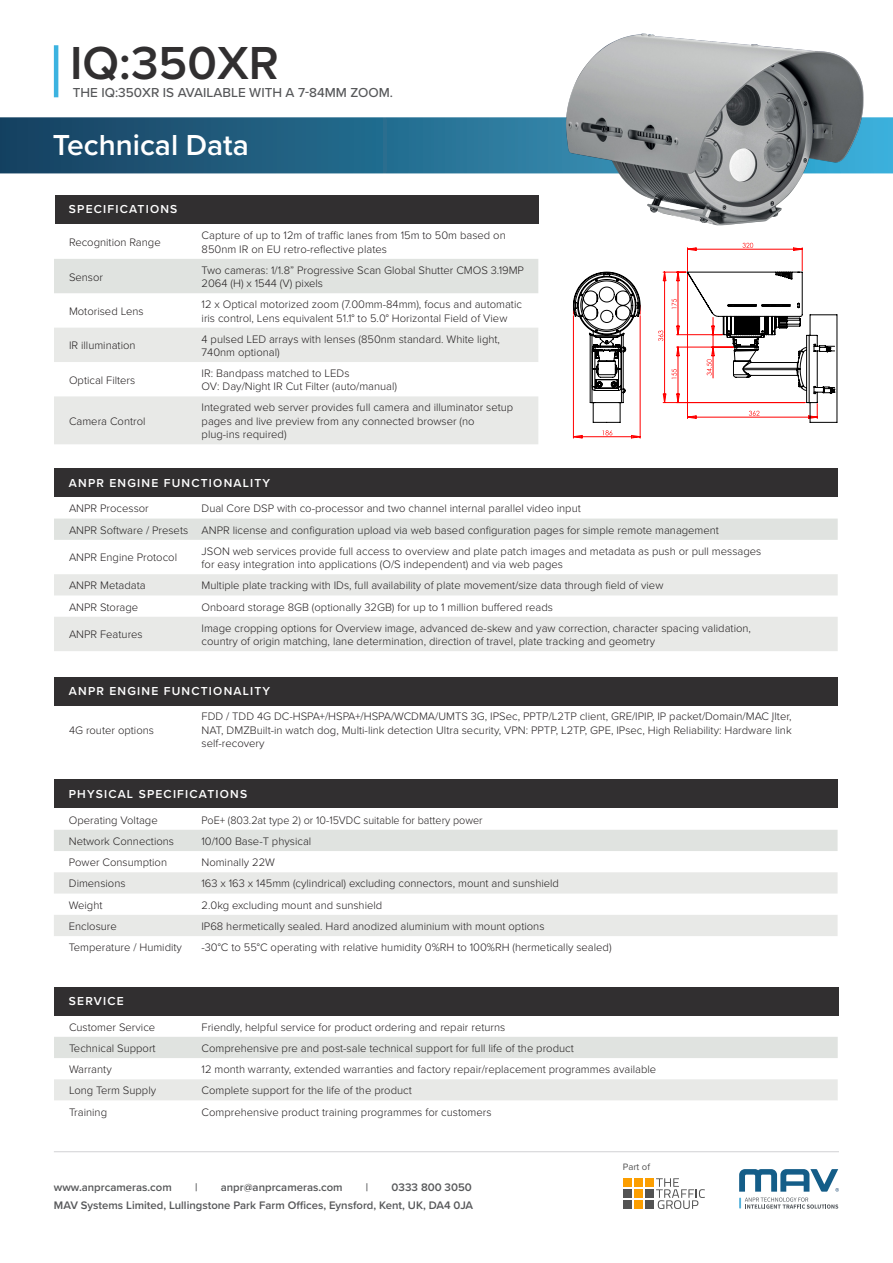
<style>
.page{position:relative;width:893px;height:1263px;background:#fff}
.page>*{position:absolute;margin:0;border:0;box-sizing:border-box;transform-origin:0 0}
.t1{font:600 48px "Proxima Nova";color:#312f30}
.t2{font:600 30px "Proxima Nova";color:#fff}
.t3{font:500 13.5px "Proxima Nova";color:#57585a}
.t4{font:600 12px "Proxima Nova";letter-spacing:.1em;color:#fff}
.t5{font:300 11.25px/13.5px "Proxima Nova";color:#231f20}
.t6{font:600 11.25px "Proxima Nova";color:#57585a}
.t7{font:300 11.25px "Proxima Nova";color:#231f20;scale:.96 1}
.t8{font:9.6px "Proxima Nova";color:#535353}
</style>
<div class="page">
<svg style="left:0;top:117px;width:893px;height:56px;background:#236586"></svg>
<hr style="left:54px;top:45px;width:4px;height:52px;background:#3cb3e0">
<div style="left:54px;top:259px;width:484px;height:34px;background:#e0e3e0"></div>
<div style="left:54px;top:328px;width:484px;height:34px;background:#e8e9e7"></div>
<div style="left:54px;top:396px;width:484px;height:48px;background:#e8e9e7"></div>
<div style="left:55px;top:195px;width:483px;height:29px;background:#312f30"></div>
<div style="left:54px;top:519px;width:784px;height:21px;background:#e0e3e0"></div>
<div style="left:54px;top:574px;width:784px;height:21px;background:#e8e9e7"></div>
<div style="left:54px;top:617px;width:784px;height:34px;background:#e8e9e7"></div>
<div style="left:55px;top:469px;width:783px;height:28px;background:#312f30"></div>
<div style="left:55px;top:677px;width:783px;height:28px;background:#312f30"></div>
<div style="left:54px;top:830px;width:784px;height:21px;background:#e0e3e0"></div>
<div style="left:54px;top:872px;width:784px;height:21px;background:#e8e9e7"></div>
<div style="left:54px;top:915px;width:784px;height:21px;background:#e8e9e7"></div>
<div style="left:55px;top:779px;width:783px;height:29px;background:#312f30"></div>
<div style="left:54px;top:1037px;width:784px;height:21px;background:#e0e3e0"></div>
<div style="left:54px;top:1079px;width:784px;height:21px;background:#e8e9e7"></div>
<div style="left:55px;top:987px;width:784px;height:28px;background:#312f30"></div>
<hr style="left:54px;top:1151px;width:785px;height:1px;background:#d1d2d4">
<svg style="left:573px;top:255px;width:264px;height:183px"></svg>
<img style="left:552px;top:33px;width:313px;height:222px">
<div style="left:623px;top:1178px;width:8px;height:9px;background:#fc9e00"></div>
<div style="left:634px;top:1178px;width:8px;height:9px;background:#fc9e00"></div>
<div style="left:645px;top:1178px;width:8px;height:9px;background:#fc9e00"></div>
<div style="left:623px;top:1189px;width:8px;height:9px;background:#535353"></div>
<div style="left:634px;top:1189px;width:8px;height:9px;background:#fc9e00"></div>
<div style="left:645px;top:1189px;width:8px;height:9px;background:#535353"></div>
<div style="left:623px;top:1200px;width:8px;height:9px;background:#535353"></div>
<div style="left:634px;top:1200px;width:8px;height:9px;background:#fc9e00"></div>
<div style="left:645px;top:1200px;width:8px;height:9px;background:#535353"></div>
<svg style="left:656px;top:1178px;width:49px;height:31px"></svg>
<svg style="left:739px;top:1197px;width:99px;height:12px"></svg>
<svg style="left:739px;top:1169px;width:100px;height:22px"></svg>
<p class="t1" style="left:70px;top:27px;width:210px">IQ:350XR</p>
<p class="t3" style="left:73px;top:83px;width:322px">THE IQ:350XR IS AVAILABLE WITH A 7-84MM ZOOM.</p>
<p class="t2" style="left:53px;top:123px;width:198px">Technical Data</p>
<p class="t4" style="left:69px;top:200px;width:110px">SPECIFICATIONS</p>
<p class="t5" style="left:69px;top:235px;width:93px">Recognition Range</p>
<p class="t5" style="left:202px;top:228px;width:306px">Capture of up to 12m of traffic lanes from 15m to 50m based on<br>850nm IR on EU retro-reflective plates</p>
<p class="t5" style="left:69px;top:269px;width:36px">Sensor</p>
<p class="t5" style="left:202px;top:263px;width:324px">Two cameras: 1/1.8” Progressive Scan Global Shutter CMOS 3.19MP<br>2064 (H) x 1544 (V) pixels</p>
<p class="t5" style="left:69px;top:304px;width:76px">Motorised Lens</p>
<p class="t5" style="left:202px;top:297px;width:322px">12 x Optical motorized zoom (7.00mm-84mm), focus and automatic iris control, Lens equivalent 51.1° to 5.0° Horizontal Field of View</p>
<p class="t5" style="left:69px;top:338px;width:68px">IR illumination</p>
<p class="t5" style="left:202px;top:331px;width:300px">4 pulsed LED arrays with lenses (850nm standard. White light,<br>740nm optional)</p>
<p class="t5" style="left:69px;top:373px;width:68px">Optical Filters</p>
<p class="t5" style="left:202px;top:366px;width:149px">IR: Bandpass matched to LEDs</p>
<p class="t5" style="left:202px;top:379px;width:197px">OV: Day/Night IR Cut Filter (auto/manual)</p>
<p class="t5" style="left:69px;top:414px;width:78px">Camera Control</p>
<p class="t5" style="left:202px;top:400px;width:313px">Integrated web server provides full camera and illuminator setup pages and live preview from any connected browser (no</p>
<p class="t5" style="left:202px;top:427px;width:87px">plug-ins required)</p>
<p class="t4" style="left:69px;top:474px;width:203px">ANPR ENGINE FUNCTIONALITY</p>
<p class="t5" style="left:69px;top:501px;width:81px">ANPR Processor</p>
<p class="t5" style="left:202px;top:501px;width:381px">Dual Core DSP with co-processor and two channel internal parallel video input</p>
<p class="t5" style="left:69px;top:522px;width:121px">ANPR Software / Presets</p>
<p class="t5" style="left:202px;top:522px;width:519px">ANPR license and configuration upload via web based configuration pages for simple remote management</p>
<p class="t5" style="left:69px;top:550px;width:110px">ANPR Engine Protocol</p>
<p class="t5" style="left:202px;top:544px;width:561px">JSON web services provide full access to overview and plate patch images and metadata as push or pull messages</p>
<p class="t5" style="left:202px;top:557px;width:363px">for easy integration into applications (O/S independent) and via web pages</p>
<p class="t5" style="left:69px;top:578px;width:78px">ANPR Metadata</p>
<p class="t5" style="left:202px;top:578px;width:463px">Multiple plate tracking with IDs, full availability of plate movement/size data through field of view</p>
<p class="t5" style="left:69px;top:599px;width:71px">ANPR Storage</p>
<p class="t5" style="left:202px;top:599px;width:353px">Onboard storage 8GB (optionally 32GB) for up to 1 million buffered reads</p>
<p class="t5" style="left:69px;top:627px;width:75px">ANPR Features</p>
<p class="t5" style="left:202px;top:620px;width:551px">Image cropping options for Overview image, advanced de-skew and yaw correction, character spacing validation,</p>
<p class="t5" style="left:202px;top:634px;width:455px">country of origin matching, lane determination, direction of travel, plate tracking and geometry</p>
<p class="t4" style="left:69px;top:682px;width:203px">ANPR ENGINE FUNCTIONALITY</p>
<p class="t5" style="left:69px;top:723px;width:87px">4G router options</p>
<p class="t5" style="left:202px;top:709px;width:591px">FDD / TDD 4G DC-HSPA+/HSPA+/HSPA/WCDMA/UMTS 3G, IPSec, PPTP/L2TP client, GRE/IPIP, IP packet/Domain/MAC Įlter,</p>
<p class="t5" style="left:202px;top:723px;width:592px">NAT, DMZBuilt-in watch dog, Multi-link detection Ultra security, VPN: PPTP, L2TP, GPE, IPsec, High Reliability: Hardware link</p>
<p class="t5" style="left:202px;top:736px;width:64px">self-recovery</p>
<p class="t4" style="left:69px;top:785px;width:180px">PHYSICAL SPECIFICATIONS</p>
<p class="t5" style="left:69px;top:812px;width:90px">Operating Voltage</p>
<p class="t7" style="left:201px;top:811px;width:294px">PoE+ (803.2at type 2) or 10-15VDC suitable for battery power</p>
<p class="t5" style="left:69px;top:834px;width:107px">Network Connections</p>
<p class="t5" style="left:201px;top:834px;width:111px">10/100 Base-T physical</p>
<p class="t5" style="left:69px;top:855px;width:100px">Power Consumption</p>
<p class="t5" style="left:201px;top:855px;width:75px">Nominally 22W</p>
<p class="t5" style="left:69px;top:876px;width:58px">Dimensions</p>
<p class="t5" style="left:201px;top:876px;width:359px">163 x 163 x 145mm (cylindrical) excluding connectors, mount and sunshield</p>
<p class="t5" style="left:69px;top:897px;width:35px">Weight</p>
<p class="t5" style="left:201px;top:897px;width:182px">2.0kg excluding mount and sunshield</p>
<p class="t5" style="left:69px;top:919px;width:49px">Enclosure</p>
<p class="t5" style="left:201px;top:919px;width:345px">IP68 hermetically sealed. Hard anodized aluminium with mount options</p>
<p class="t5" style="left:69px;top:940px;width:115px">Temperature / Humidity</p>
<p class="t5" style="left:201px;top:940px;width:412px">-30°C to 55°C operating with relative humidity 0%RH to 100%RH (hermetically sealed)</p>
<p class="t4" style="left:69px;top:992px;width:56px">SERVICE</p>
<p class="t5" style="left:69px;top:1019px;width:88px">Customer Service</p>
<p class="t5" style="left:202px;top:1019px;width:305px">Friendly, helpful service for product ordering and repair returns</p>
<p class="t5" style="left:69px;top:1041px;width:88px">Technical Support</p>
<p class="t5" style="left:202px;top:1041px;width:374px">Comprehensive pre and post-sale technical support for full life of the product</p>
<p class="t5" style="left:69px;top:1062px;width:44px">Warranty</p>
<p class="t5" style="left:202px;top:1062px;width:456px">12 month warranty, extended warranties and factory repair/replacement programmes available</p>
<p class="t5" style="left:69px;top:1083px;width:89px">Long Term Supply</p>
<p class="t5" style="left:202px;top:1083px;width:212px">Complete support for the life of the product</p>
<p class="t5" style="left:69px;top:1104px;width:40px">Training</p>
<p class="t5" style="left:202px;top:1104px;width:291px">Comprehensive product training programmes for customers</p>
<p class="t6" style="left:54px;top:1178px;width:119px">www.anprcameras.com</p>
<p class="t6" style="left:195px;top:1178px;width:4px">|</p>
<p class="t6" style="left:221px;top:1178px;width:123px">anpr@anprcameras.com</p>
<p class="t6" style="left:366px;top:1178px;width:4px">|</p>
<p class="t6" style="left:392px;top:1178px;width:82px">0333 800 3050</p>
<p class="t6" style="left:54px;top:1197px;width:421px">MAV Systems Limited, Lullingstone Park Farm Offices, Eynsford, Kent, UK, DA4 0JA</p>
<p class="t8" style="left:623px;top:1160px;width:29px">Part of</p>
</div>
